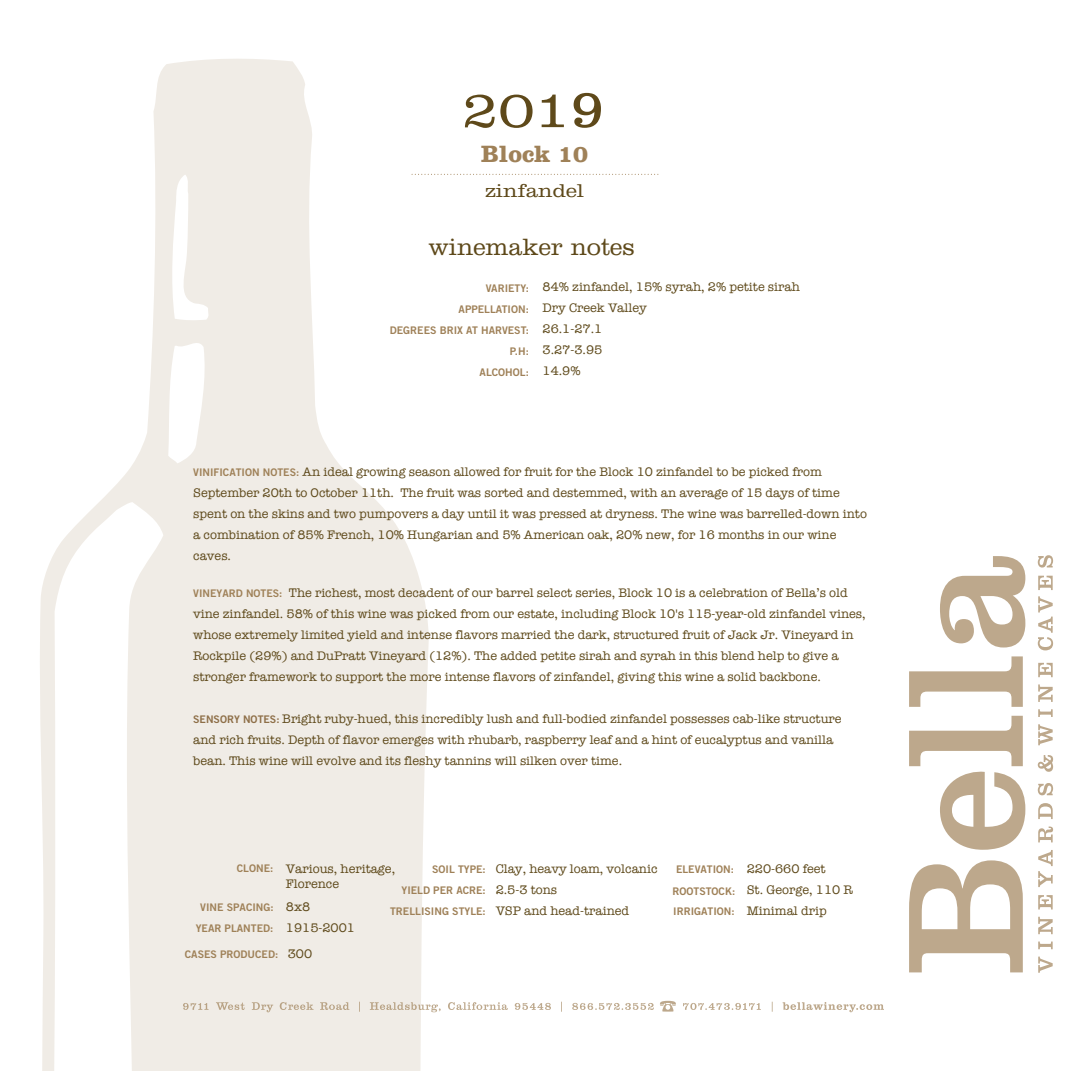
<style>
.page{position:relative;width:1071px;height:1071px;background:#fff}
.page>*{position:absolute;margin:0;border:0;box-sizing:border-box;transform-origin:0 0}
.t1{font:300 52.5px "Clarendon";color:#5e491a;scale:1.13 1}
.t2{font:300 24.5px "Clarendon";color:#5e491a}
.t3{font:700 24.5px "Clarendon";color:#9f8158}
.t4{font:300 19.25px "Clarendon";color:#5e491a;scale:1.13 1}
.t5{font:12.78px/21px "American Typewriter";color:#5e491a}
.t6{font:10.5px/21px "Trade Gothic Bold Two";color:#9f8158;text-align:right}
.s1{font-family:"Trade Gothic Bold Two";font-size:10.5px;color:#9f8158}
.s2{font-family:"Trade Gothic Bold Two";font-size:10.5px;color:#8e6f48}
.s3{font-family:"American Typewriter";font-size:12.78px;color:#5e491a}
</style>
<div class="page">
<svg style="left:40px;top:59px;width:389px;height:1012px;fill:#f0ece6"></svg>
<svg style="left:170px;top:175px;width:40px;height:146px"></svg>
<svg style="left:168px;top:337px;width:39px;height:126px"></svg>
<svg style="left:909px;top:860px;width:114px;height:112px"></svg>
<svg style="left:909px;top:716px;width:116px;height:134px"></svg>
<svg style="left:909px;top:656px;width:114px;height:51px"></svg>
<svg style="left:940px;top:556px;width:85px;height:92px"></svg>
<svg style="left:1038px;top:957px;width:15px;height:16px"></svg>
<svg style="left:1038px;top:942px;width:15px;height:7px"></svg>
<svg style="left:1038px;top:917px;width:15px;height:17px"></svg>
<svg style="left:1038px;top:895px;width:15px;height:14px"></svg>
<svg style="left:1038px;top:850px;width:15px;height:37px"></svg>
<svg style="left:1038px;top:827px;width:15px;height:15px"></svg>
<svg style="left:1038px;top:803px;width:15px;height:16px"></svg>
<svg style="left:1038px;top:783px;width:15px;height:12px"></svg>
<svg style="left:1038px;top:755px;width:15px;height:17px"></svg>
<svg style="left:1038px;top:724px;width:15px;height:21px"></svg>
<svg style="left:1038px;top:709px;width:15px;height:8px"></svg>
<svg style="left:1038px;top:684px;width:15px;height:18px"></svg>
<svg style="left:1038px;top:663px;width:15px;height:14px"></svg>
<svg style="left:1038px;top:596px;width:15px;height:54px"></svg>
<svg style="left:1038px;top:576px;width:15px;height:14px"></svg>
<svg style="left:1038px;top:555px;width:15px;height:13px"></svg>
<svg style="left:412px;top:174px;width:247px;height:1px"></svg>
<svg style="left:183px;top:1001px;width:701px;height:11px"></svg>
<h1 class="t1" style="left:462px;top:79px;width:128px">2019</h1>
<h2 class="t3" style="left:481px;top:139px;width:108px">Block 10</h2>
<h3 class="t4" style="left:485px;top:179px;width:89px">zinfandel</h3>
<h2 class="t2" style="left:428px;top:233px;width:208px">winemaker notes</h2>
<p class="t6" style="left:390px;top:278px;width:141px">VARIETY:<br>APPELLATION:<br>DEGREES BRIX AT HARVEST:<br>P.H:<br>ALCOHOL:</p>
<p class="t5" style="left:543px;top:276px;width:259px">84% zinfandel, 15% syrah, 2% petite sirah<br>Dry Creek Valley<br>26.1-27.1<br>3.27-3.95<br>14.9%</p>
<p class="t5" style="left:193px;top:461px;width:675px"><span class="s1">VINIFICATION NOTES:</span> An ideal growing season allowed for fruit for the Block 10 zinfandel to be picked from September 20th to October 11th. The fruit was sorted and destemmed, with an average of 15 days of time spent on the skins and two pumpovers a day until it was pressed at dryness. The wine was barrelled-down into a combination of 85% French, 10% Hungarian and 5% American oak, 20% new, for 16 months in our wine caves.</p>
<p class="t5" style="left:193px;top:581px;width:674px"><span class="s1">VINEYARD NOTES:</span> The richest, most decadent of our barrel select series, Block 10 is a celebration of Bella’s old vine zinfandel. 58% of this wine was picked from our estate, including Block 10's 115-year-old zinfandel vines, whose extremely limited yield and intense flavors married the dark, structured fruit of Jack Jr. Vineyard in Rockpile (29%) and DuPratt Vineyard (12%). The added petite sirah and syrah in this blend help to give a stronger framework to support the more intense flavors of zinfandel, giving this wine a solid backbone.</p>
<p class="t5" style="left:193px;top:708px;width:650px"><span class="s2">SENSORY NOTES:</span> Bright ruby-hued, this incredibly lush and full-bodied zinfandel possesses cab-like structure and rich fruits. Depth of flavor emerges with rhubarb, raspberry leaf and a hint of eucalyptus and vanilla bean. This wine will evolve and its fleshy tannins will silken over time.</p>
<p class="t6" style="left:237px;top:858px;width:38px">CLONE:</p>
<p class="t6" style="left:196px;top:896px;width:79px;text-align:center">VINE SPACING:<br>YEAR PLANTED:</p>
<p class="t5" style="left:286px;top:860px;width:111px;line-height:15.4px">Various, heritage,<br>Florence</p>
<p class="t5" style="left:286px;top:896px;width:71px">8x8<br>1915-2001</p>
<p class="t5" style="left:496px;top:858px;width:163px">Clay, heavy loam, volcanic<br>2.5-3 tons<br>VSP and head-trained</p>
<p class="t6" style="left:390px;top:859px;width:97px">SOIL TYPE:<br>YIELD PER ACRE:<br>TRELLISING STYLE:</p>
<p class="t6" style="left:672px;top:858px;width:64px;line-height:22.1px;text-align:center">ELEVATION:<br>ROOTSTOCK:</p>
<p class="t6" style="left:673px;top:901px;width:63px">IRRIGATION:</p>
<p class="t6" style="left:185px;top:944px;width:129px">CASES PRODUCED: <span class="s3">300</span></p>
<p class="t5" style="left:747px;top:858px;width:108px">220-660 feet<br>St. George, 110 R<br>Minimal drip</p>
</div>
